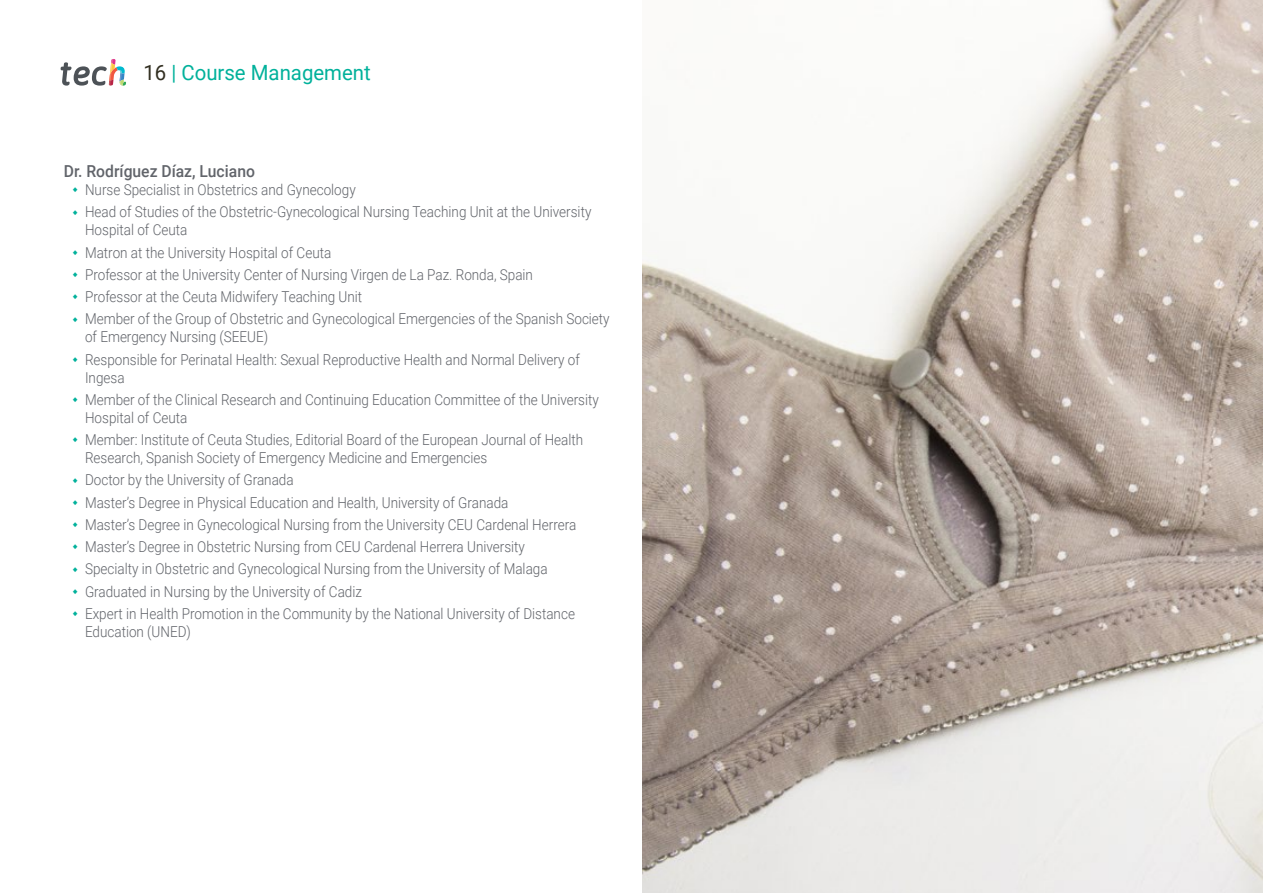
<style>
.page{position:relative;width:1263px;height:893px;background:#fff}
.page>*{position:absolute;margin:0;border:0;box-sizing:border-box;transform-origin:0 0}
.t1{font:21px "Roboto";color:#00b19b}
.t2{font:500 16.5px "Roboto";color:#61646a;scale:.95 1}
.t3{font:300 15px/22.2px "Roboto";color:#61646a;scale:.9 1}
.s1{color:#312e20}
</style>
<div class="page">
<img style="left:642px;top:0;width:621px;height:893px">
<svg style="left:61px;top:59px;width:65px;height:27px"></svg>
<h1 class="t1" style="left:144px;top:57px;width:229px"><span class="s1">16</span> | Course Management</h1>
<p class="t2" style="left:64px;top:160px;width:203px">Dr. Rodríguez Díaz, Luciano</p>
<p class="t3" style="left:85px;top:178px;width:564px">Nurse Specialist in Obstetrics and Gynecology<br>Head of Studies of the Obstetric-Gynecological Nursing Teaching Unit at the University</p>
<p class="t3" style="left:85px;top:218px;width:584px">Hospital of Ceuta<br>Matron at the University Hospital of Ceuta<br>Professor at the University Center of Nursing Virgen de La Paz. Ronda, Spain<br>Professor at the Ceuta Midwifery Teaching Unit<br>Member of the Group of Obstetric and Gynecological Emergencies of the Spanish Society</p>
<p class="t3" style="left:85px;top:325px;width:551px">of Emergency Nursing (SEEUE)<br>Responsible for Perinatal Health: Sexual Reproductive Health and Normal Delivery of</p>
<p class="t3" style="left:85px;top:366px;width:572px">Ingesa<br>Member of the Clinical Research and Continuing Education Committee of the University</p>
<p class="t3" style="left:85px;top:406px;width:555px">Hospital of Ceuta<br>Member: Institute of Ceuta Studies, Editorial Board of the European Journal of Health</p>
<p class="t3" style="left:85px;top:446px;width:547px">Research, Spanish Society of Emergency Medicine and Emergencies<br>Doctor by the University of Granada<br>Master’s Degree in Physical Education and Health, University of Granada<br>Master’s Degree in Gynecological Nursing from the University CEU Cardenal Herrera Master’s Degree in Obstetric Nursing from CEU Cardenal Herrera University Specialty in Obstetric and Gynecological Nursing from the University of Malaga Graduated in Nursing by the University of Cadiz<br>Expert in Health Promotion in the Community by the National University of Distance</p>
<p class="t3" style="left:85px;top:620px;width:119px">Education (UNED)</p>
</div>
